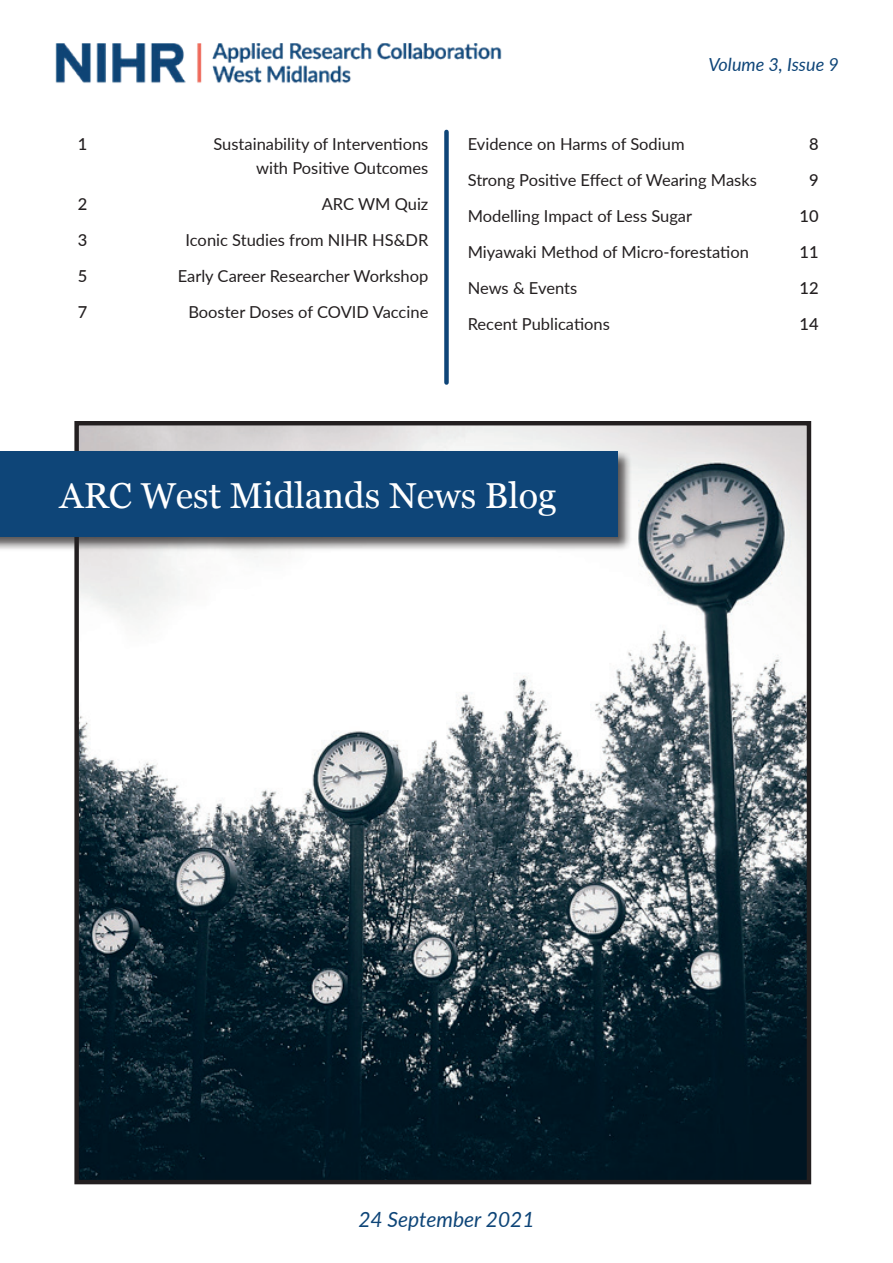
<style>
.page{position:relative;width:893px;height:1263px;background:#fff}
.page>*{position:absolute;margin:0;border:0;box-sizing:border-box;transform-origin:0 0}
.t1{font:36px "Georgia";color:#fff}
.t2{font:italic 21px "Lato";color:#0e4578}
.t3{font:italic 18px "Lato";color:#0e4578}
.t4{font:16.5px/36px "Lato";color:#231f20;text-align:right}
.t5{font:500 16.5px/36px "Lato";color:#231f20;text-align:justify}
</style>
<div class="page">
<img style="left:55px;top:43px;width:447px;height:40px">
<img style="left:79px;top:426px;width:727px;height:753px">
<div style="left:74px;top:421px;width:737px;height:763px;border:4px solid #231f20"></div>
<div style="left:0;top:449px;width:632px;height:102px;background:#231f20;opacity:.75"></div>
<div style="left:0;top:451px;width:618px;height:86px;background:#0e4578"></div>
<div style="left:444px;top:132px;width:5px;height:251px;background:#0e4578"></div>
<p class="t5" style="left:78px;top:125px;width:11px">1</p>
<p class="t5" style="left:78px;top:185px;width:11px">2<br>3<br>5<br>7</p>
<p class="t4" style="left:213px;top:131px;width:216px;line-height:24px">Sustainability of Interventions with Positive Outcomes</p>
<p class="t4" style="left:178px;top:185px;width:252px">ARC WM Quiz<br>Iconic Studies from NIHR HS&amp;DR<br>Early Career Researcher Workshop<br>Booster Doses of COVID Vaccine</p>
<p class="t3" style="left:708px;top:51px;width:132px">Volume 3, Issue 9</p>
<p class="t4" style="left:468px;top:125px;width:291px;text-align:left">Evidence on Harms of Sodium<br>Strong Positive Effect of Wearing Masks<br>Modelling Impact of Less Sugar<br>Miyawaki Method of Micro-forestation<br>News &amp; Events<br>Recent Publications</p>
<p class="t5" style="left:799px;top:125px;width:21px;text-align:center">8<br>9<br>10<br>11<br>12<br>14</p>
<h1 class="t1" style="left:60px;top:469px;width:498px">ARC West Midlands News Blog</h1>
<p class="t2" style="left:358px;top:1205px;width:178px">24 September 2021</p>
</div>
